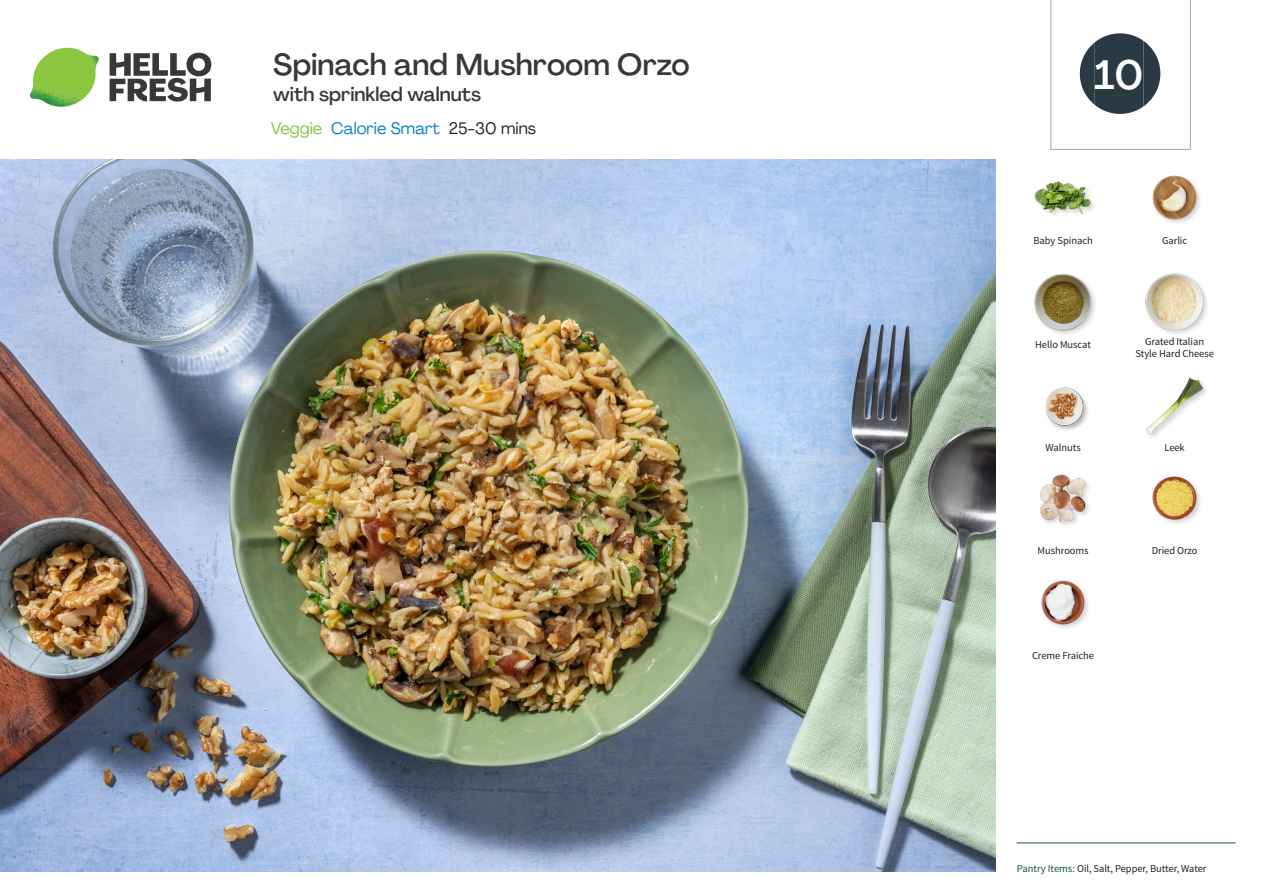
<style>
.page{position:relative;width:1263px;height:893px;background:#fff}
.page>*{position:absolute;margin:0;border:0;box-sizing:border-box;transform-origin:0 0}
._24_Recipe_Nr_Bag{font:500 40.5px "Agrandir";color:#fff}
._15_Titel_UK{font:500 30px "Agrandir";color:#383839}
._15_Titel_UK-2{font:500 19.5px "Agrandir";color:#383839}
._02_Box_Type{font:16.5px "Agrandir";color:#0082bf}
._18_FRONT_ingredient{font:10.5px/12px "Source Sans Pro";letter-spacing:-.005em;color:#231f20;text-align:center}
.t1{font:10.5px "Source Sans Variable";letter-spacing:-.005em;color:#231f20}
.s1{color:#81c340}
.s2{color:#231f20}
.s3{font-family:"Source Sans Pro";color:#0e572c}
</style>
<div class="page">
<svg style="left:110px;top:53px;width:101px;height:49px"></svg>
<img style="left:30px;top:48px;width:69px;height:59px">
<img style="left:0;top:159px;width:995px;height:713px">
<hr style="left:1016px;top:843px;width:219px;height:1px;background:#0e572c">
<div style="left:1034px;top:180px;width:64px;height:41px;background:#231f20;opacity:.2"></div>
<img style="left:1034px;top:180px;width:58px;height:41px">
<img style="left:1152px;top:175px;width:49px;height:48px">
<div style="left:1145px;top:272px;width:65px;height:65px;background:#231f20;opacity:.2"></div>
<img style="left:1146px;top:273px;width:57px;height:58px">
<div style="left:1033px;top:272px;width:65px;height:66px;background:#231f20;opacity:.2"></div>
<img style="left:1034px;top:273px;width:58px;height:58px">
<div style="left:1045px;top:386px;width:45px;height:46px;background:#231f20;opacity:.2"></div>
<img style="left:1040px;top:474px;width:49px;height:52px">
<div style="left:1145px;top:377px;width:64px;height:63px;background:#231f20;opacity:.2"></div>
<img style="left:1146px;top:377px;width:57px;height:57px">
<img style="left:1041px;top:580px;width:48px;height:48px">
<img style="left:1152px;top:476px;width:49px;height:48px">
<svg style="left:1050px;top:0;width:141px;height:150px"></svg>
<p class="_15_Titel_UK" style="left:273px;top:46px;width:418px">Spinach and Mushroom Orzo</p>
<p class="_15_Titel_UK-2" style="left:273px;top:82px;width:209px">with sprinkled walnuts</p>
<p class="_02_Box_Type" style="left:271px;top:118px;width:267px"><span class="s1">Veggie</span> Calorie Smart <span class="s2">25-30 mins</span></p>
<p class="_24_Recipe_Nr_Bag" style="left:1094px;top:50px;width:51px">10</p>
<p class="_18_FRONT_ingredient" style="left:1033px;top:235px;width:61px">Baby Spinach</p>
<p class="_18_FRONT_ingredient" style="left:1162px;top:235px;width:27px">Garlic</p>
<p class="_18_FRONT_ingredient" style="left:1035px;top:339px;width:57px">Hello Muscat</p>
<p class="_18_FRONT_ingredient" style="left:1135px;top:335px;width:80px">Grated Italian<br>Style Hard Cheese</p>
<p class="_18_FRONT_ingredient" style="left:1045px;top:441px;width:37px">Walnuts</p>
<p class="_18_FRONT_ingredient" style="left:1164px;top:441px;width:22px">Leek</p>
<p class="_18_FRONT_ingredient" style="left:1037px;top:545px;width:53px">Mushrooms</p>
<p class="_18_FRONT_ingredient" style="left:1152px;top:545px;width:47px">Dried Orzo</p>
<p class="_18_FRONT_ingredient" style="left:1032px;top:649px;width:64px">Creme Fraiche</p>
<p class="t1" style="left:1017px;top:862px;width:191px"><span class="s3">Pantry Items:</span> Oil, Salt, Pepper, Butter, Water</p>
</div>
